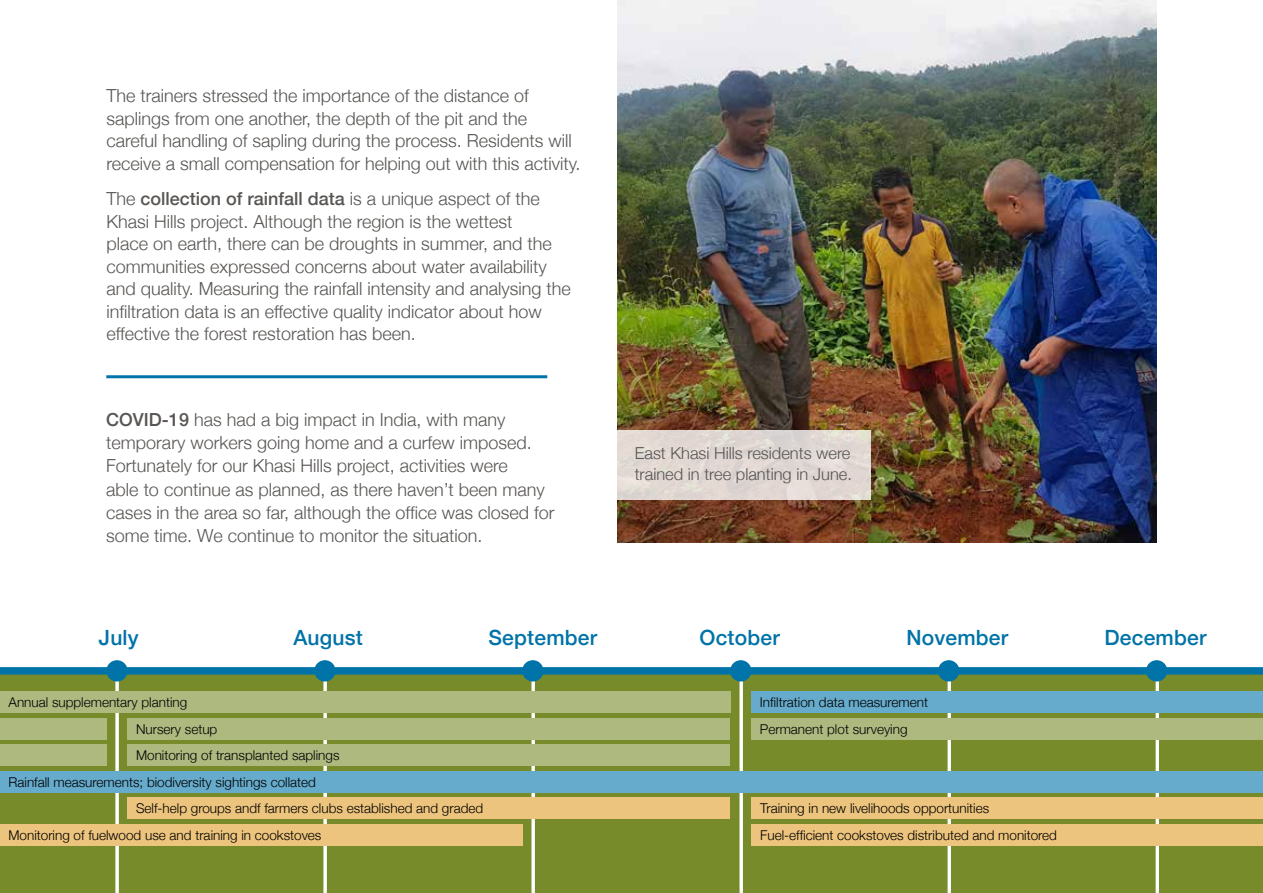
<style>
.page{position:relative;width:1263px;height:893px;background:#fff}
.page>*{position:absolute;margin:0;border:0;box-sizing:border-box;transform-origin:0 0}
.t1{font:500 21px "Helvetica Neue";letter-spacing:.01em;color:#0073a8}
.t2{font:300 18px/22.5px "Helvetica Neue";color:#585553}
.t3{font:300 16.5px/21px "Helvetica Neue";color:#585553}
.t4{font:300 13.5px/26.5px "Helvetica Neue";color:#000}
.s1{font-weight:500}
</style>
<div class="page">
<div style="left:0;top:673px;width:1263px;height:220px;background:#788b2b"></div>
<hr style="left:116px;top:674px;width:3px;height:219px;background:#fff">
<hr style="left:1156px;top:674px;width:3px;height:219px;background:#fff">
<hr style="left:948px;top:674px;width:3px;height:219px;background:#fff">
<hr style="left:740px;top:674px;width:3px;height:219px;background:#fff">
<hr style="left:532px;top:674px;width:3px;height:219px;background:#fff">
<hr style="left:324px;top:674px;width:3px;height:219px;background:#fff">
<hr style="left:106px;top:375px;width:441px;height:3px;background:#0073a8">
<div style="left:0;top:667px;width:1263px;height:8px;background:#0073a8"></div>
<div style="left:106px;top:660px;width:22px;height:21px;background:#0073a8;border-radius:50%"></div>
<div style="left:314px;top:660px;width:22px;height:21px;background:#0073a8;border-radius:50%"></div>
<div style="left:522px;top:660px;width:21px;height:21px;background:#0073a8;border-radius:50%"></div>
<div style="left:730px;top:660px;width:21px;height:21px;background:#0073a8;border-radius:50%"></div>
<div style="left:938px;top:660px;width:21px;height:21px;background:#0073a8;border-radius:50%"></div>
<div style="left:1146px;top:660px;width:21px;height:21px;background:#0073a8;border-radius:50%"></div>
<div style="left:0;top:771px;width:1263px;height:21px;background:#66abcb"></div>
<div style="left:0;top:824px;width:522px;height:21px;background:#edc47d"></div>
<div style="left:0;top:691px;width:730px;height:22px;background:#aeb980"></div>
<div style="left:0;top:718px;width:106px;height:21px;background:#aeb980"></div>
<div style="left:0;top:744px;width:106px;height:22px;background:#aeb980"></div>
<div style="left:128px;top:718px;width:602px;height:21px;background:#aeb980"></div>
<div style="left:128px;top:744px;width:602px;height:22px;background:#aeb980"></div>
<div style="left:128px;top:798px;width:602px;height:21px;background:#edc47d"></div>
<div style="left:751px;top:718px;width:512px;height:21px;background:#aeb980"></div>
<div style="left:751px;top:691px;width:512px;height:22px;background:#66abcb"></div>
<div style="left:752px;top:797px;width:511px;height:22px;background:#edc47d"></div>
<div style="left:752px;top:824px;width:511px;height:21px;background:#edc47d"></div>
<img style="left:617px;top:0;width:540px;height:542px">
<svg style="left:617px;top:431px;width:254px;height:69px;background:#e0d7d3"></svg>
<p class="t2" style="left:106px;top:83px;width:476px">The trainers stressed the importance of the distance of saplings from one another, the depth of the pit and the careful handling of sapling during the process. Residents will receive a small compensation for helping out with this activity.</p>
<p class="t2" style="left:106px;top:186px;width:466px">The <span class="s1">collection of rainfall data</span> is a unique aspect of the Khasi Hills project. Although the region is the wettest<br>place on earth, there can be droughts in summer, and the communities expressed concerns about water availability and quality. Measuring the rainfall intensity and analysing the infiltration data is an effective quality indicator about how effective the forest restoration has been.</p>
<p class="t2" style="left:106px;top:406px;width:450px;line-height:23.2px"><span class="s1">COVID-19</span> has had a big impact in India, with many temporary workers going home and a curfew imposed.<br>Fortunately for our Khasi Hills project, activities were<br>able to continue as planned, as there haven’t been many cases in the area so far, although the office was closed for some time. We continue to monitor the situation.</p>
<p class="t3" style="left:635px;top:442px;width:219px">East Khasi Hills residents were trained in tree planting in June.</p>
<p class="t1" style="left:99px;top:621px;width:41px">July</p>
<p class="t1" style="left:293px;top:621px;width:71px">August</p>
<p class="t1" style="left:488px;top:621px;width:110px">September</p>
<p class="t1" style="left:699px;top:621px;width:82px">October</p>
<p class="t1" style="left:906px;top:621px;width:103px">November</p>
<p class="t1" style="left:1104px;top:621px;width:103px">December</p>
<p class="t4" style="left:136px;top:688px;width:205px;text-indent:-128px">Annual supplementary planting<br>Nursery setup<br>Monitoring of transplanted saplings</p>
<p class="t4" style="left:9px;top:767px;width:309px">Rainfall measurements; biodiversity sightings collated</p>
<p class="t4" style="left:136px;top:794px;width:349px">Self-help groups andf farmers clubs established and graded</p>
<p class="t4" style="left:9px;top:820px;width:314px">Monitoring of fuelwood use and training in cookstoves</p>
<p class="t4" style="left:760px;top:688px;width:170px">Infiltration data measurement</p>
<p class="t4" style="left:760px;top:714px;width:149px">Permanent plot surveying</p>
<p class="t4" style="left:760px;top:794px;width:298px">Training in new livelihoods opportunities<br>Fuel-efficient cookstoves distributed and monitored</p>
</div>
